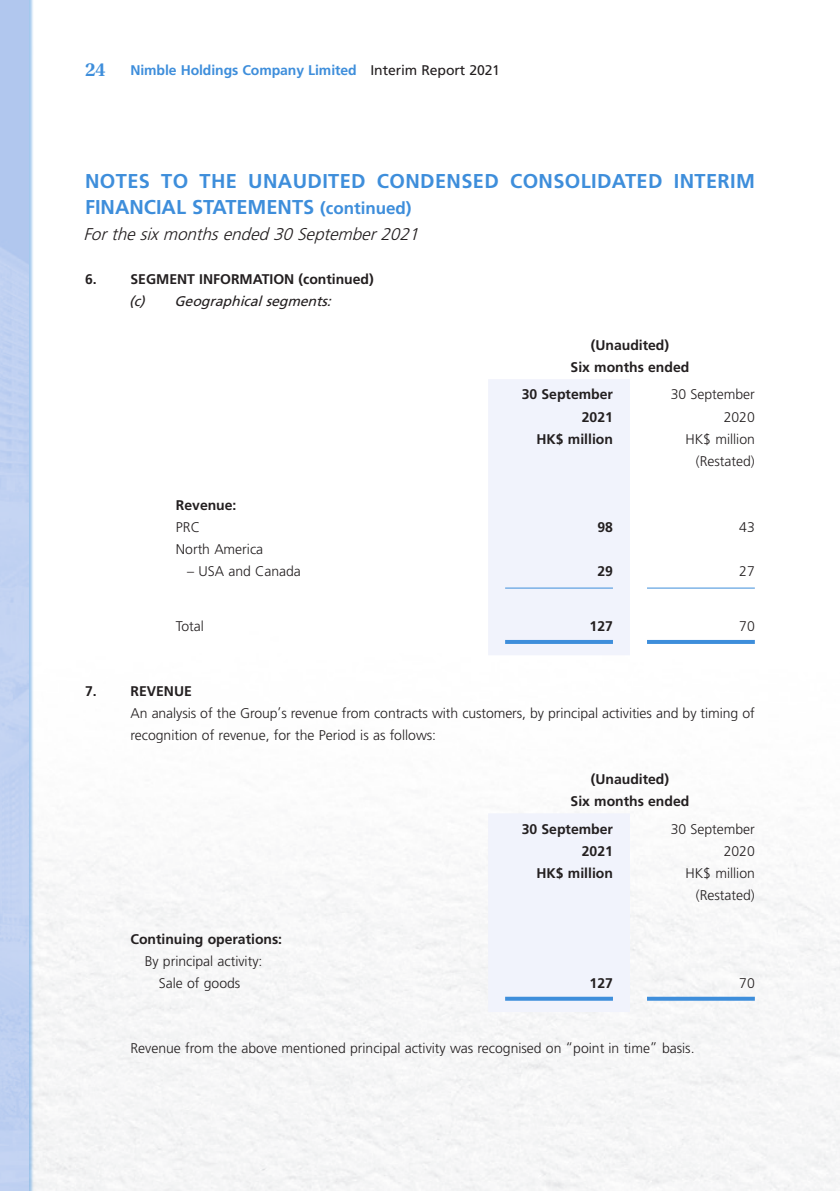
<style>
.page{position:relative;width:840px;height:1191px;background:#fff}
.page>*{position:absolute;margin:0;border:0;box-sizing:border-box;transform-origin:0 0}
.Heading_1{font:700 20px/26px "Frutiger LT Std";letter-spacing:.015em;color:#3e8edb}
.Body_Text{font:italic 300 17px "Frutiger LT Std";color:#231f20}
.Notes{font:300 14px/22px "Frutiger LT Std";color:#231f20}
.Notes-2{font:700 14px "Frutiger LT Std";color:#231f20}
.t1{font:700 14px "Frutiger LT Std";letter-spacing:-.005em;color:#3e8edb}
.Notes_HD1{font:700 14px "Frutiger LT Std";color:#231f20}
.Notes_HD2{font:italic 14px "Frutiger LT Std";color:#231f20}
.s1{font-family:"Utopia Std";font-weight:600;font-size:20px}
.s2{font-weight:400;color:#231f20}
.s3{font-size:17px}
</style>
<div class="page">
<img style="left:34px;top:379px;width:806px;height:812px">
<div style="left:0;top:0;width:34px;height:1191px;background:#3e8edb;opacity:.5"></div>
<img style="left:0;top:0;width:28px;height:1191px">
<div style="left:488px;top:379px;width:141px;height:276px;background:#f1f3fc"></div>
<hr style="left:505px;top:587px;width:107px;height:1px;background:#3e8edb">
<hr style="left:646px;top:587px;width:108px;height:1px;background:#3e8edb">
<hr style="left:505px;top:640px;width:107px;height:4px;background:#3e8edb">
<hr style="left:646px;top:640px;width:108px;height:4px;background:#3e8edb">
<div style="left:488px;top:813px;width:141px;height:199px;background:#f1f3fc"></div>
<svg style="left:505px;top:996px;width:107px;height:4px"></svg>
<svg style="left:646px;top:996px;width:108px;height:4px"></svg>
<p class="t1" style="left:85px;top:62px;width:416px"><span class="s1">24</span> Nimble Holdings Company Limited <span class="s2">Interim Report 2021</span></p>
<p class="Heading_1" style="left:85px;top:168px;width:671px">NOTES TO THE UNAUDITED CONDENSED CONSOLIDATED INTERIM<br>FINANCIAL STATEMENTS <span class="s3">(continued)</span></p>
<p class="Body_Text" style="left:83px;top:224px;width:341px">Forthesixmonthsended30September2021</p>
<p class="Notes_HD1" style="left:85px;top:271px;width:13px">6.</p>
<p class="Notes_HD1" style="left:130px;top:271px;width:244px">SEGMENT INFORMATION (continued)</p>
<p class="Notes_HD2" style="left:129px;top:293px;width:207px">(c) Geographicalsegments:</p>
<p class="Notes-2" style="left:590px;top:337px;width:80px">(Unaudited)</p>
<p class="Notes-2" style="left:570px;top:359px;width:120px">Six months ended</p>
<p class="Notes-2" style="left:521px;top:386px;width:93px">30 September</p>
<p class="Notes-2" style="left:581px;top:408px;width:33px">2021</p>
<p class="Notes" style="left:670px;top:384px;width:86px">30 September</p>
<p class="Notes" style="left:723px;top:406px;width:33px">2020</p>
<p class="Notes-2" style="left:536px;top:430px;width:78px">HK$ million</p>
<p class="Notes" style="left:685px;top:428px;width:71px">HK$ million</p>
<p class="Notes" style="left:695px;top:450px;width:60px">(Restated)</p>
<p class="Notes-2" style="left:176px;top:496px;width:62px">Revenue:</p>
<p class="Notes" style="left:176px;top:516px;width:26px">PRC</p>
<p class="Notes-2" style="left:597px;top:518px;width:17px">98</p>
<p class="Notes" style="left:738px;top:516px;width:17px">43</p>
<p class="Notes" style="left:176px;top:538px;width:89px">North America</p>
<p class="Notes" style="left:187px;top:560px;width:115px">– USA and Canada</p>
<p class="Notes-2" style="left:597px;top:562px;width:17px">29</p>
<p class="Notes" style="left:738px;top:560px;width:17px">27</p>
<p class="Notes" style="left:176px;top:615px;width:29px">Total</p>
<p class="Notes-2" style="left:589px;top:618px;width:25px">127</p>
<p class="Notes" style="left:738px;top:615px;width:17px">70</p>
<p class="Notes_HD1" style="left:85px;top:683px;width:13px">7.</p>
<p class="Notes_HD1" style="left:130px;top:683px;width:63px">REVENUE</p>
<p class="Notes" style="left:130px;top:702px;width:625px">An analysis of the Group’s revenue from contracts with customers, by principal activities and by timing of recognition of revenue, for the Period is as follows:</p>
<p class="Notes-2" style="left:590px;top:771px;width:80px">(Unaudited)</p>
<p class="Notes-2" style="left:570px;top:793px;width:120px">Six months ended</p>
<p class="Notes-2" style="left:521px;top:820px;width:93px">30 September</p>
<p class="Notes-2" style="left:581px;top:842px;width:33px">2021</p>
<p class="Notes" style="left:670px;top:818px;width:86px">30 September</p>
<p class="Notes" style="left:723px;top:840px;width:33px">2020</p>
<p class="Notes-2" style="left:536px;top:864px;width:78px">HK$ million</p>
<p class="Notes" style="left:685px;top:862px;width:71px">HK$ million</p>
<p class="Notes" style="left:695px;top:884px;width:60px">(Restated)</p>
<p class="Notes-2" style="left:130px;top:930px;width:153px">Continuing operations:</p>
<p class="Notes" style="left:145px;top:950px;width:119px">By principal activity:</p>
<p class="Notes" style="left:159px;top:972px;width:83px">Sale of goods</p>
<p class="Notes-2" style="left:589px;top:974px;width:25px">127</p>
<p class="Notes" style="left:738px;top:972px;width:17px">70</p>
<p class="Notes" style="left:130px;top:1037px;width:565px">Revenue from the above mentioned principal activity was recognised on “point in time” basis.</p>
</div>
